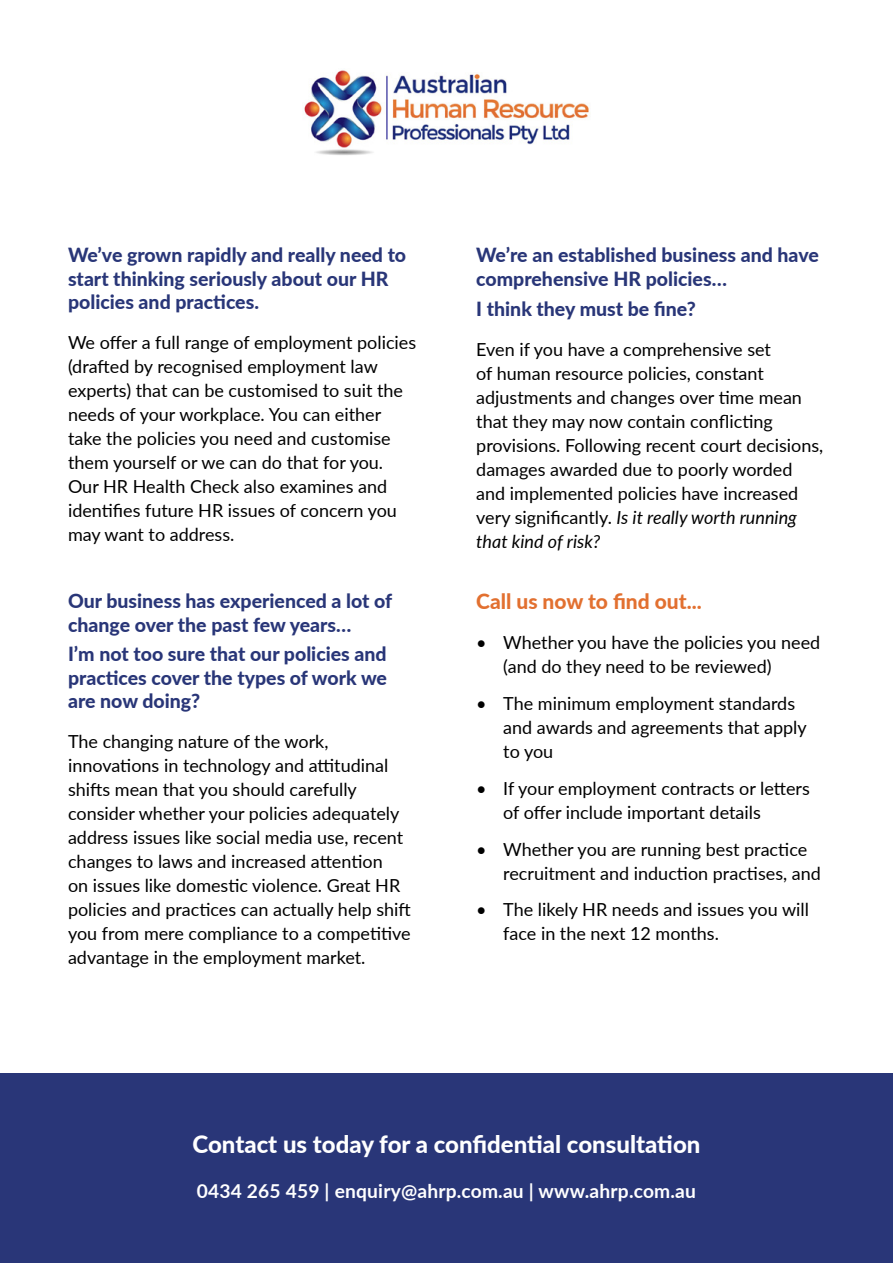
<style>
.page{position:relative;width:893px;height:1263px;background:#fff}
.page>*{position:absolute;margin:0;border:0;box-sizing:border-box;transform-origin:0 0}
.t1{font:800 24px "Lato";color:#fff}
.t2{font:800 21px "Lato";color:#e27030}
.t3{font:800 19.5px/23.4px "Lato";color:#293678}
.t4{font:700 19.2px "Lato";letter-spacing:.01em;color:#fff}
.t5{font:18px/24px "Lato";color:#000}
.s1{font-style:italic}
</style>
<div class="page">
<div style="left:0;top:1074px;width:893px;height:189px;background:#293678"></div>
<img style="left:304px;top:70px;width:285px;height:85px">
<p class="t3" style="left:68px;top:243px;width:340px">We’ve grown rapidly and really need to start thinking seriously about our HR policies and practices.</p>
<p class="t5" style="left:68px;top:330px;width:350px">We offer a full range of employment policies (drafted by recognised employment law experts) that can be customised to suit the needs of your workplace. You can either take the policies you need and customise them yourself or we can do that for you.<br>Our HR Health Check also examines and identifies future HR issues of concern you may want to address.</p>
<p class="t3" style="left:68px;top:588px;width:326px">Our business has experienced a lot of change over the past few years…</p>
<p class="t3" style="left:68px;top:642px;width:321px;text-align:justify">I’m not too sure that our policies and practices cover the types of work we are now doing?</p>
<p class="t5" style="left:68px;top:729px;width:344px">The changing nature of the work, innovations in technology and attitudinal shifts mean that you should carefully consider whether your policies adequately address issues like social media use, recent changes to laws and increased attention<br>on issues like domestic violence. Great HR policies and practices can actually help shift you from mere compliance to a competitive advantage in the employment market.</p>
<p class="t3" style="left:476px;top:243px;width:344px">We’re an established business and have comprehensive HR policies…</p>
<p class="t3" style="left:476px;top:296px;width:221px">I think they must be fine?</p>
<p class="t5" style="left:476px;top:336px;width:349px">Even if you have a comprehensive set<br>of human resource policies, constant adjustments and changes over time mean that they may now contain conflicting provisions. Following recent court decisions, damages awarded due to poorly worded and implemented policies have increased very significantly. <span class="s1">Is it really worth running that kind of risk?</span></p>
<p class="t2" style="left:476px;top:586px;width:227px">Call us now to find out...</p>
<p class="t5" style="left:503px;top:630px;width:319px;text-indent:-27px">• Whether you have the policies you need (and do they need to be reviewed)</p>
<p class="t5" style="left:503px;top:691px;width:305px;text-indent:-27px">• The minimum employment standards and awards and agreements that apply to you</p>
<p class="t5" style="left:503px;top:776px;width:308px;text-indent:-27px">• If your employment contracts or letters of offer include important details</p>
<p class="t5" style="left:503px;top:836px;width:319px;text-indent:-27px">• Whether you are running best practice recruitment and induction practises, and</p>
<p class="t5" style="left:503px;top:897px;width:307px;text-indent:-27px">• The likely HR needs and issues you will face in the next 12 months.</p>
<h1 class="t1" style="left:192px;top:1126px;width:509px">Contact us today for a confidential consultation</h1>
<p class="t4" style="left:197px;top:1177px;width:501px">0434 265 459 | enquiry@ahrp.com.au | www.ahrp.com.au</p>
</div>
